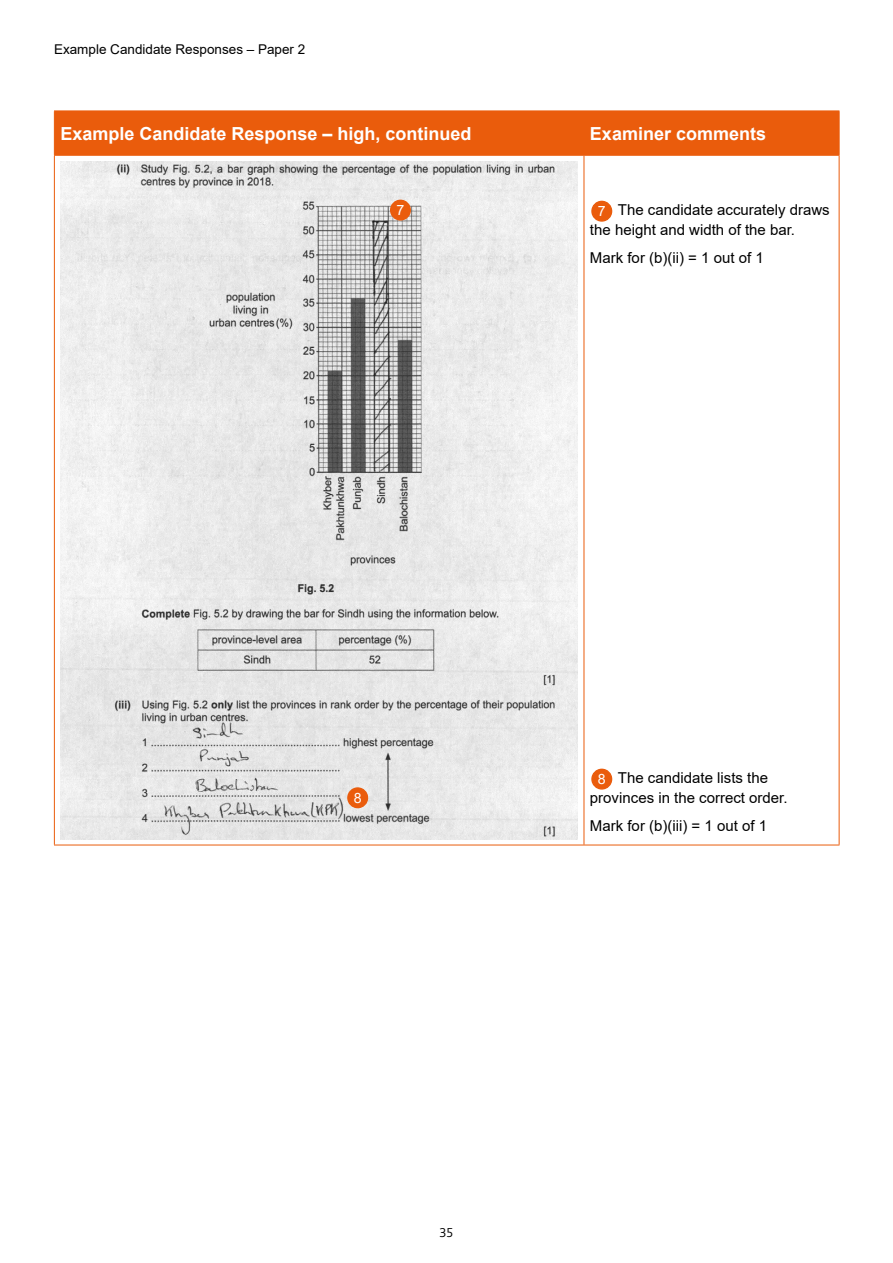
<style>
.page{position:relative;width:893px;height:1263px;background:#fff}
.page>*{position:absolute;margin:0;border:0;box-sizing:border-box;transform-origin:0 0}
.t1{font:700 18px "Arial";color:#fff}
.t2{font:15px/19.5px "Arial";color:#000}
.t3{font:14.25px "Arial";color:#fff}
.t4{font:13.5px "Arial";color:#000}
.t5{font:300 13.5px "Bliss Pro";color:#000}
.s1{font-size:14.25px;color:#fff}
</style>
<div class="page">
<div style="left:55px;top:112px;width:784px;height:43px;background:#ea5c0c"></div>
<hr style="left:54px;top:111px;width:1px;height:44px;background:#ea5c0c">
<hr style="left:54px;top:111px;width:530px;height:1px;background:#ea5c0c">
<hr style="left:54px;top:155px;width:530px;height:1px;background:#ea5c0c">
<hr style="left:584px;top:111px;width:1px;height:44px;background:#ea5c0c">
<hr style="left:584px;top:111px;width:255px;height:1px;background:#ea5c0c">
<hr style="left:839px;top:111px;width:1px;height:44px;background:#ea5c0c">
<hr style="left:584px;top:155px;width:255px;height:1px;background:#ea5c0c">
<hr style="left:54px;top:156px;width:1px;height:689px;background:#ea5c0c">
<hr style="left:54px;top:845px;width:530px;height:1px;background:#ea5c0c">
<hr style="left:584px;top:156px;width:1px;height:689px;background:#ea5c0c">
<hr style="left:839px;top:156px;width:1px;height:689px;background:#ea5c0c">
<hr style="left:584px;top:845px;width:255px;height:1px;background:#ea5c0c">
<img style="left:60px;top:161px;width:518px;height:678px">
<div style="left:592px;top:201px;width:20px;height:20px;background:#ea5c0c;border-radius:50%"></div>
<div style="left:591px;top:201px;width:21px;height:21px;border:1px solid #ea5c0c;border-radius:50%"></div>
<div style="left:592px;top:769px;width:20px;height:20px;background:#ea5c0c;border-radius:50%"></div>
<div style="left:591px;top:769px;width:21px;height:20px;border:1px solid #ea5c0c;border-radius:50%"></div>
<div style="left:391px;top:200px;width:19px;height:20px;background:#ea5c0c;border-radius:50%"></div>
<div style="left:390px;top:200px;width:21px;height:21px;border:1px solid #ea5c0c;border-radius:50%"></div>
<div style="left:348px;top:788px;width:19px;height:20px;background:#ea5c0c;border-radius:50%"></div>
<div style="left:347px;top:787px;width:21px;height:21px;border:1px solid #ea5c0c;border-radius:50%"></div>
<p class="t4" style="left:54px;top:40px;width:253px">Example Candidate Responses – Paper 2</p>
<p class="t1" style="left:60px;top:121px;width:413px">Example Candidate Response – high, continued</p>
<p class="t1" style="left:590px;top:121px;width:178px">Examiner comments</p>
<p class="t3" style="left:396px;top:200px;width:9px">7</p>
<p class="t2" style="left:590px;top:200px;width:241px;text-indent:8px"><span class="s1">7</span> The candidate accurately draws the height and width of the bar.</p>
<p class="t2" style="left:590px;top:248px;width:175px">Mark for (b)(ii) = 1 out of 1</p>
<p class="t3" style="left:354px;top:788px;width:9px">8</p>
<p class="t2" style="left:590px;top:768px;width:199px;text-indent:8px"><span class="s1">8</span> The candidate lists the provinces in the correct order.</p>
<p class="t2" style="left:590px;top:816px;width:179px">Mark for (b)(iii) = 1 out of 1</p>
<p class="t5" style="left:439px;top:1224px;width:15px">35</p>
</div>
